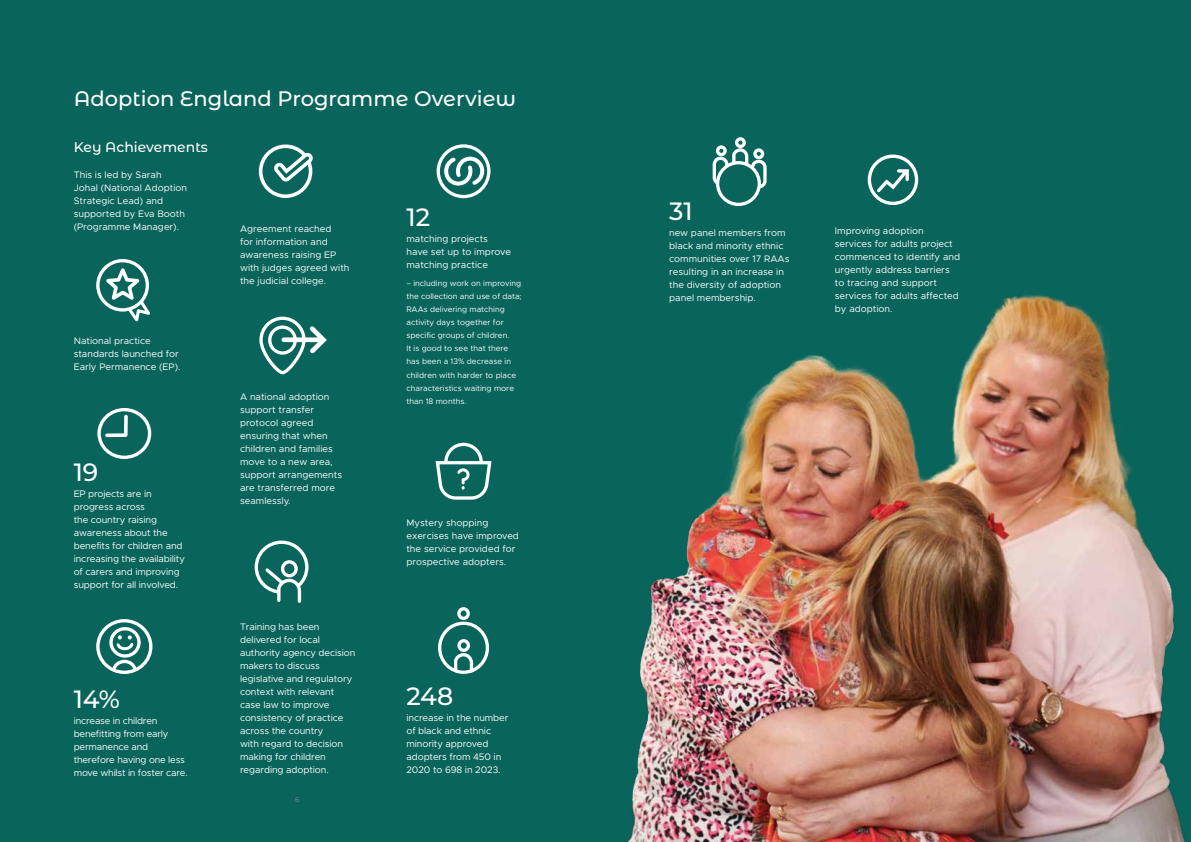
<style>
.page{position:relative;width:1191px;height:842px;background:#fff}
.page>*{position:absolute;margin:0;border:0;box-sizing:border-box;transform-origin:0 0}
.Heading{font:500 25px "Montserrat Alternates";color:#fff}
.Heading-2{font:500 21px "Montserrat Alternates";color:#fff}
.Heading-3{font:500 14px "Montserrat Alternates";color:#fff}
.Heading-4{font:9.5px/13px "Metropolis";color:#fff}
.Heading-5{font:9.5px/13px "Metropolis";letter-spacing:-.02em;color:#fff}
.Heading-6{font:8px/13px "Metropolis";color:#fff}
.t1{font:7px "Metropolis";color:#9579b7}
</style>
<div class="page">
<div style="left:595px;top:0;width:596px;height:842px;background:#09645b"></div>
<div style="left:0;top:0;width:595px;height:842px;background:#09645b"></div>
<div style="left:96px;top:259px;width:53px;height:53px;border:3px solid #fff;border-radius:50%"></div>
<svg style="left:99px;top:261px;width:51px;height:61px"></svg>
<svg style="left:261px;top:146px;width:49px;height:50px"></svg>
<div style="left:259px;top:144px;width:53px;height:54px;border:4px solid #fff;border-radius:50%"></div>
<svg style="left:270px;top:149px;width:43px;height:36px"></svg>
<div style="left:97px;top:408px;width:54px;height:51px;border:3px solid #fff;border-radius:50%"></div>
<svg style="left:103px;top:413px;width:25px;height:25px"></svg>
<div style="left:436px;top:144px;width:54px;height:54px;border:3px solid #fff;border-radius:50%"></div>
<svg style="left:442px;top:154px;width:44px;height:34px"></svg>
<div style="left:716px;top:161px;width:45px;height:45px;border:3px solid #fff;border-radius:50%"></div>
<svg style="left:712px;top:137px;width:55px;height:53px"></svg>
<svg style="left:438px;top:607px;width:52px;height:67px"></svg>
<svg style="left:259px;top:316px;width:68px;height:59px"></svg>
<svg style="left:256px;top:542px;width:51px;height:50px"></svg>
<div style="left:255px;top:541px;width:53px;height:53px;border:3px solid #fff;border-radius:50%"></div>
<svg style="left:262px;top:558px;width:41px;height:45px"></svg>
<svg style="left:867px;top:154px;width:52px;height:52px"></svg>
<svg style="left:435px;top:442px;width:57px;height:58px"></svg>
<svg style="left:98px;top:621px;width:53px;height:51px"></svg>
<div style="left:96px;top:619px;width:56px;height:55px;border:3px solid #fff;border-radius:50%"></div>
<svg style="left:111px;top:629px;width:28px;height:27px"></svg>
<div style="left:109px;top:627px;width:32px;height:31px;border:3px solid #fff;border-radius:50%"></div>
<svg style="left:110px;top:658px;width:29px;height:16px"></svg>
<svg style="left:114px;top:635px;width:21px;height:17px"></svg>
<img style="left:628px;top:293px;width:557px;height:549px">
<h1 class="Heading-2" style="left:74px;top:84px;width:444px">Adoption England Programme Overview</h1>
<h1 class="Heading-3" style="left:74px;top:137px;width:136px">Key Achievements</h1>
<h1 class="Heading-4" style="left:74px;top:168px;width:115px">This is led by Sarah<br>Johal (National Adoption<br>Strategic Lead) and supported by Eva Booth (Programme Manager).</h1>
<h1 class="Heading" style="left:406px;top:200px;width:25px">12</h1>
<h1 class="Heading-4" style="left:406px;top:232px;width:106px">matching projects have set up to improve matching practice</h1>
<h1 class="Heading-6" style="left:406px;top:277px;width:117px">– including work on improving the collection and use of data;<br>RAAs delivering matching activity days together for specific groups of children.<br>It is good to see that there has been a 13% decrease in children with harder to place characteristics waiting more than 18 months.</h1>
<h1 class="Heading-4" style="left:240px;top:222px;width:111px">Agreement reached<br>for information and awareness raising EP with judges agreed with the judicial college.</h1>
<h1 class="Heading-4" style="left:74px;top:334px;width:108px">National practice standards launched for<br>Early Permanence (EP).</h1>
<h1 class="Heading-4" style="left:240px;top:390px;width:103px">A national adoption support transfer protocol agreed ensuring that when children and families move to a new area, support arrangements are transferred more seamlessly.</h1>
<h1 class="Heading" style="left:74px;top:455px;width:26px">19</h1>
<h1 class="Heading-4" style="left:74px;top:487px;width:113px">EP projects are in progress across<br>the country raising awareness about the benefits for children and increasing the availability of carers and improving support for all involved.</h1>
<h1 class="Heading-4" style="left:406px;top:517px;width:114px">Mystery shopping exercises have improved the service provided for prospective adopters.</h1>
<h1 class="Heading" style="left:74px;top:681px;width:48px">14%</h1>
<h1 class="Heading-5" style="left:74px;top:714px;width:116px">increase in children benefitting from early permanence and therefore having one less move whilst in foster care.</h1>
<h1 class="Heading-4" style="left:240px;top:620px;width:117px">Training has been delivered for local authority agency decision makers to discuss legislative and regulatory context with relevant case law to improve consistency of practice across the country<br>with regard to decision making for children regarding adoption.</h1>
<h1 class="Heading" style="left:406px;top:679px;width:48px">248</h1>
<h1 class="Heading-4" style="left:406px;top:711px;width:103px">increase in the number of black and ethnic minority approved adopters from 450 in<br>2020 to 698 in 2023.</h1>
<h1 class="Heading" style="left:669px;top:194px;width:25px">31</h1>
<h1 class="Heading-4" style="left:669px;top:226px;width:122px">new panel members from black and minority ethnic communities over 17 RAAs resulting in an increase in the diversity of adoption panel membership.</h1>
<h1 class="Heading-4" style="left:835px;top:224px;width:127px">Improving adoption services for adults project commenced to identify and urgently address barriers to tracing and support services for adults affected by adoption.</h1>
<p class="t1" style="left:295px;top:795px;width:6px">6</p>
<p class="t1" style="left:891px;top:795px;width:6px">7</p>
</div>
